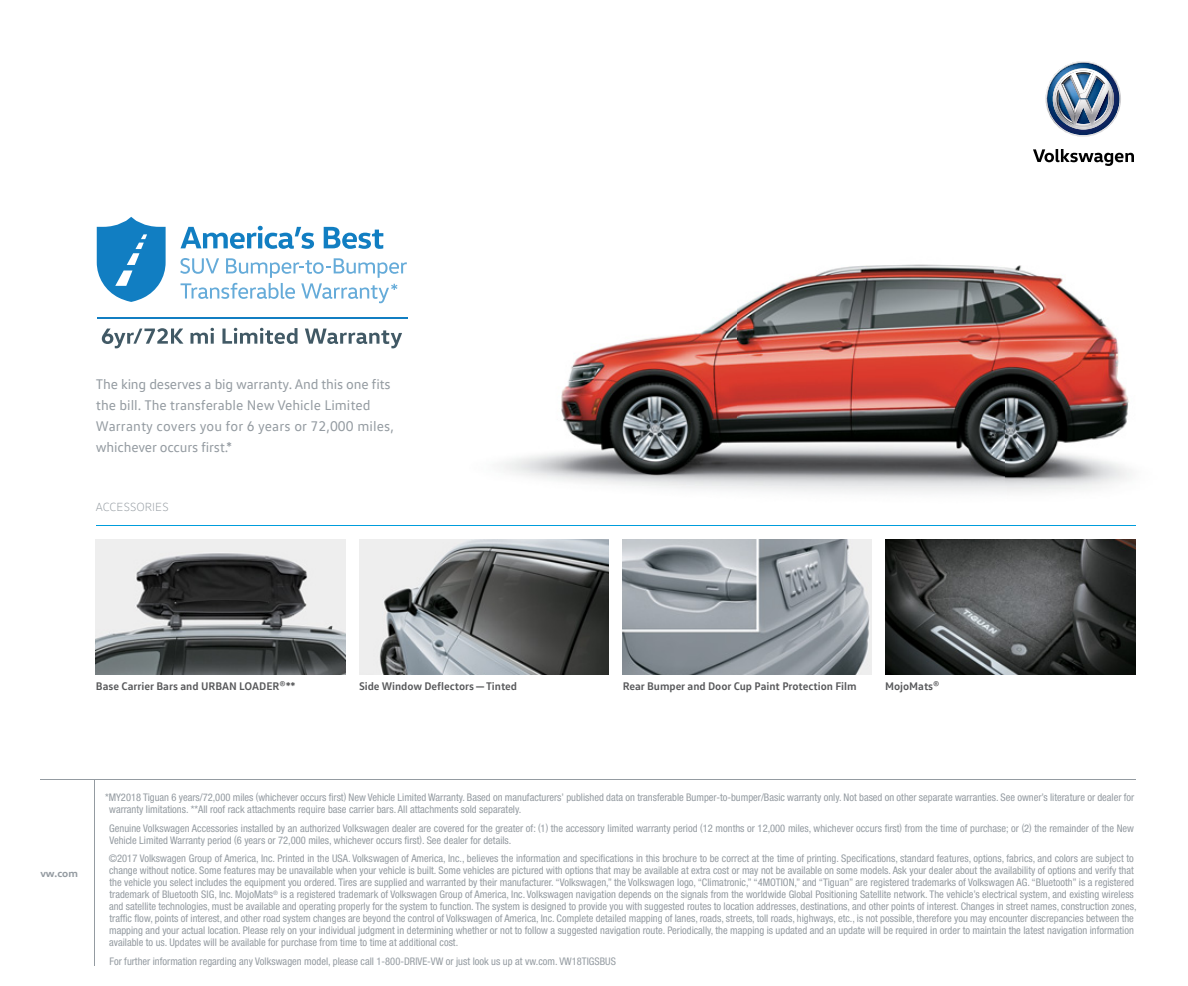
<style>
.page{position:relative;width:1188px;height:986px;background:#fff}
.page>*{position:absolute;margin:0;border:0;box-sizing:border-box;transform-origin:0 0}
.t1{font:14.25px/21px "VW Text";letter-spacing:-.005em;color:#949ba1}
.t2{font:300 12px "VW Head";letter-spacing:.005em;color:#949ba1}
.t3{font:700 11.25px "VW Text";letter-spacing:-.005em;color:#58595b}
.t4{font:condensed 10.5px/12px "Helvetica Neue";color:#949ba1}
.t5{font:700 10.5px "VW Head";color:#949ba1}
</style>
<div class="page">
<img style="left:470px;top:264px;width:666px;height:262px">
<img style="left:96px;top:539px;width:250px;height:135px">
<img style="left:359px;top:539px;width:250px;height:135px">
<img style="left:623px;top:539px;width:249px;height:135px">
<img style="left:885px;top:539px;width:251px;height:135px">
<hr style="left:96px;top:524px;width:1040px;height:1px;background:#009ddc">
<svg style="left:1033px;top:149px;width:101px;height:17px"></svg>
<img style="left:1046px;top:61px;width:75px;height:76px">
<hr style="left:40px;top:779px;width:1096px;height:1px;background:#949ba1">
<hr style="left:94px;top:779px;width:1px;height:186px;background:#949ba1">
<svg style="left:102px;top:328px;width:81px;height:20px"></svg>
<svg style="left:191px;top:328px;width:23px;height:15px"></svg>
<svg style="left:222px;top:328px;width:76px;height:16px"></svg>
<svg style="left:305px;top:328px;width:97px;height:20px"></svg>
<hr style="left:97px;top:317px;width:310px;height:1px;background:#117ec2">
<svg style="left:181px;top:226px;width:133px;height:23px"></svg>
<svg style="left:324px;top:227px;width:59px;height:22px"></svg>
<svg style="left:97px;top:217px;width:69px;height:85px"></svg>
<svg style="left:180px;top:258px;width:227px;height:45px"></svg>
<h1 class="t1" style="left:96px;top:375px;width:299px">The king deserves a big warranty. And this one fits the bill. The transferable New Vehicle Limited Warranty covers you for 6 years or 72,000 miles, whichever occurs first.*</h1>
<p class="t2" style="left:96px;top:500px;width:74px">ACCESSORIES</p>
<p class="t3" style="left:96px;top:679px;width:201px">Base Carrier Bars and URBAN LOADER®**</p>
<p class="t3" style="left:623px;top:679px;width:235px">Rear Bumper and Door Cup Paint Protection Film</p>
<p class="t3" style="left:359px;top:679px;width:160px">Side Window Deflectors — Tinted</p>
<p class="t3" style="left:885px;top:679px;width:56px">MojoMats®</p>
<p class="t5" style="left:40px;top:867px;width:39px">vw.com</p>
<p class="t4" style="left:109px;top:791px;width:1027px;text-indent:-4px">*MY2018 Tiguan 6 years/72,000 miles (whichever occurs first) New Vehicle Limited Warranty. Based on manufacturers’ published data on transferable Bumper-to-bumper/Basic warranty only. Not based on other separate warranties. See owner’s literature or dealer for warranty limitations. **All roof rack attachments require base carrier bars. All attachments sold separately.</p>
<p class="t4" style="left:109px;top:822px;width:1026px">Genuine Volkswagen Accessories installed by an authorized Volkswagen dealer are covered for the greater of: (1) the accessory limited warranty period (12 months or 12,000 miles, whichever occurs first) from the time of purchase; or (2) the remainder of the New<br>Vehicle Limited Warranty period (6 years or 72,000 miles, whichever occurs first). See dealer for details.</p>
<p class="t4" style="left:109px;top:853px;width:1029px">©2017 Volkswagen Group of America, Inc. Printed in the USA. Volkswagen of America, Inc., believes the information and specifications in this brochure to be correct at the time of printing. Specifications, standard features, options, fabrics, and colors are subject to change without notice. Some features may be unavailable when your vehicle is built. Some vehicles are pictured with options that may be available at extra cost or may not be available on some models. Ask your dealer about the availability of options and verify that the vehicle you select includes the equipment you ordered. Tires are supplied and warranted by their manufacturer. “Volkswagen,” the Volkswagen logo, “Climatronic,” “4MOTION,” and “Tiguan” are registered trademarks of Volkswagen AG. “Bluetooth” is a registered trademark of Bluetooth SIG, Inc. MojoMats<sup>®</sup> is a registered trademark of Volkswagen Group of America, Inc. Volkswagen navigation depends on the signals from the worldwide Global Positioning Satellite network. The vehicle’s electrical system, and existing wireless and satellite technologies, must be available and operating properly for the system to function. The system is designed to provide you with suggested routes to location addresses, destinations, and other points of interest. Changes in street names, construction zones, traffic flow, points of interest, and other road system changes are beyond the control of Volkswagen of America, Inc. Complete detailed mapping of lanes, roads, streets, toll roads, highways, etc., is not possible, therefore you may encounter discrepancies between the mapping and your actual location. Please rely on your individual judgment in determining whether or not to follow a suggested navigation route. Periodically, the mapping is updated and an update will be required in order to maintain the latest navigation information available to us. Updates will be available for purchase from time to time at additional cost.</p>
<p class="t4" style="left:110px;top:956px;width:508px">For further information regarding any Volkswagen model, please call 1-800-DRIVE-VW or just look us up at vw.com. VW18TIGSBUS</p>
</div>
